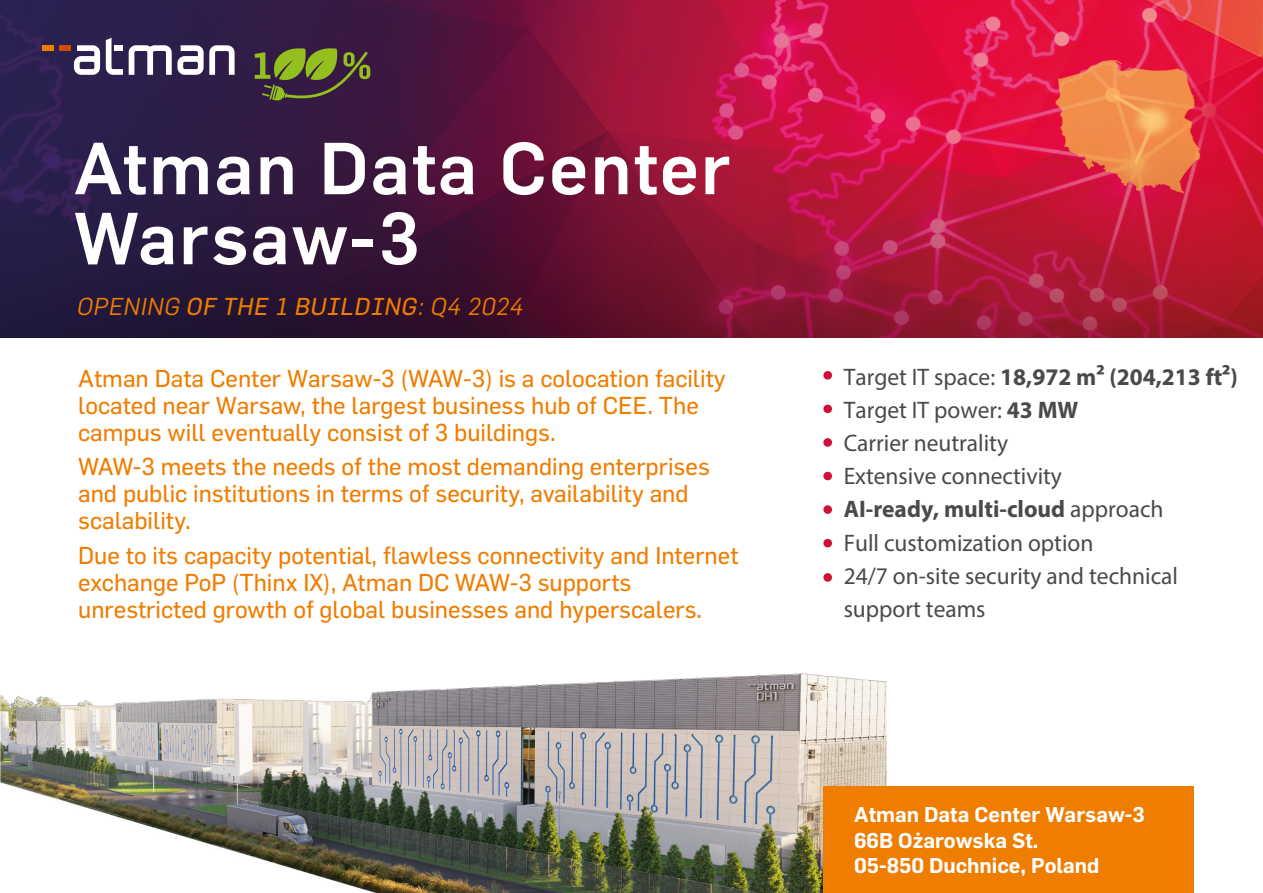
<style>
.page{position:relative;width:1263px;height:893px;background:#fff}
.page>*{position:absolute;margin:0;border:0;box-sizing:border-box;transform-origin:0 0}
.t1{font:500 72.15px/70.1px "Flama";letter-spacing:.03em;color:#fff}
.t2{font:24px/27px "Flama Basic";color:#ef7d00}
.t3{font:24px/33.2px "Myriad Pro";color:#4a4a49}
.t4{font:italic 24px "Flama";letter-spacing:.03em;color:#ef7d00}
.t5{font:600 21px/25.2px "Flama";color:#fff}
.s1{font-style:inherit}
.s2{font-weight:700}
</style>
<div class="page">
<img style="left:0;top:512px;width:887px;height:381px">
<img style="left:0;top:0;width:1263px;height:337px">
<div style="left:823px;top:786px;width:371px;height:107px;background:#ef7d00"></div>
<div style="left:823px;top:371px;width:9px;height:9px;background:#d01136;border-radius:50%"></div>
<div style="left:823px;top:405px;width:9px;height:8px;background:#d01136;border-radius:50%"></div>
<div style="left:823px;top:438px;width:9px;height:9px;background:#d01136;border-radius:50%"></div>
<div style="left:823px;top:472px;width:9px;height:8px;background:#d01136;border-radius:50%"></div>
<div style="left:823px;top:505px;width:9px;height:9px;background:#d01136;border-radius:50%"></div>
<div style="left:823px;top:539px;width:9px;height:8px;background:#d01136;border-radius:50%"></div>
<div style="left:823px;top:573px;width:9px;height:9px;background:#d01136;border-radius:50%"></div>
<svg style="left:129px;top:45px;width:106px;height:30px"></svg>
<svg style="left:74px;top:45px;width:26px;height:30px"></svg>
<div style="left:60px;top:45px;width:11px;height:6px;background:#d3480b"></div>
<div style="left:42px;top:45px;width:11px;height:6px;background:#ef7d00"></div>
<svg style="left:106px;top:38px;width:17px;height:37px"></svg>
<svg style="left:255px;top:48px;width:115px;height:53px;background:#595935"></svg>
<h1 class="t1" style="left:74px;top:128px;width:658px">Atman Data Center<br>Warsaw-3</h1>
<p class="t4" style="left:77px;top:289px;width:448px">OPENING <span class="s1">OF THE 1 BUILDING</span>: Q4 2024</p>
<p class="t2" style="left:78px;top:363px;width:649px">Atman Data Center Warsaw-3 (WAW-3) is a colocation facility located near Warsaw, the largest business hub of CEE. The campus will eventually consist of 3 buildings.</p>
<p class="t2" style="left:78px;top:452px;width:633px">WAW-3 meets the needs of the most demanding enterprises and public institutions in terms of security, availability and scalability.</p>
<p class="t2" style="left:78px;top:540px;width:662px">Due to its capacity potential, flawless connectivity and Internet exchange PoP (Thinx IX), Atman DC WAW-3 supports unrestricted growth of global businesses and hyperscalers.</p>
<p class="t3" style="left:844px;top:360px;width:396px">Target IT space: <span class="s2">18,972 m² (204,213 ft²)<br></span>Target IT power: <span class="s2">43 MW<br></span>Carrier neutrality<br>Extensive connectivity<br><span class="s2">AI-ready, multi-cloud</span> approach<br>Full customization option<br>24/7 on-site security and technical support teams</p>
<p class="t5" style="left:854px;top:801px;width:292px">Atman Data Center Warsaw-3<br>66B Ożarowska St.<br>05-850 Duchnice, Poland</p>
</div>
